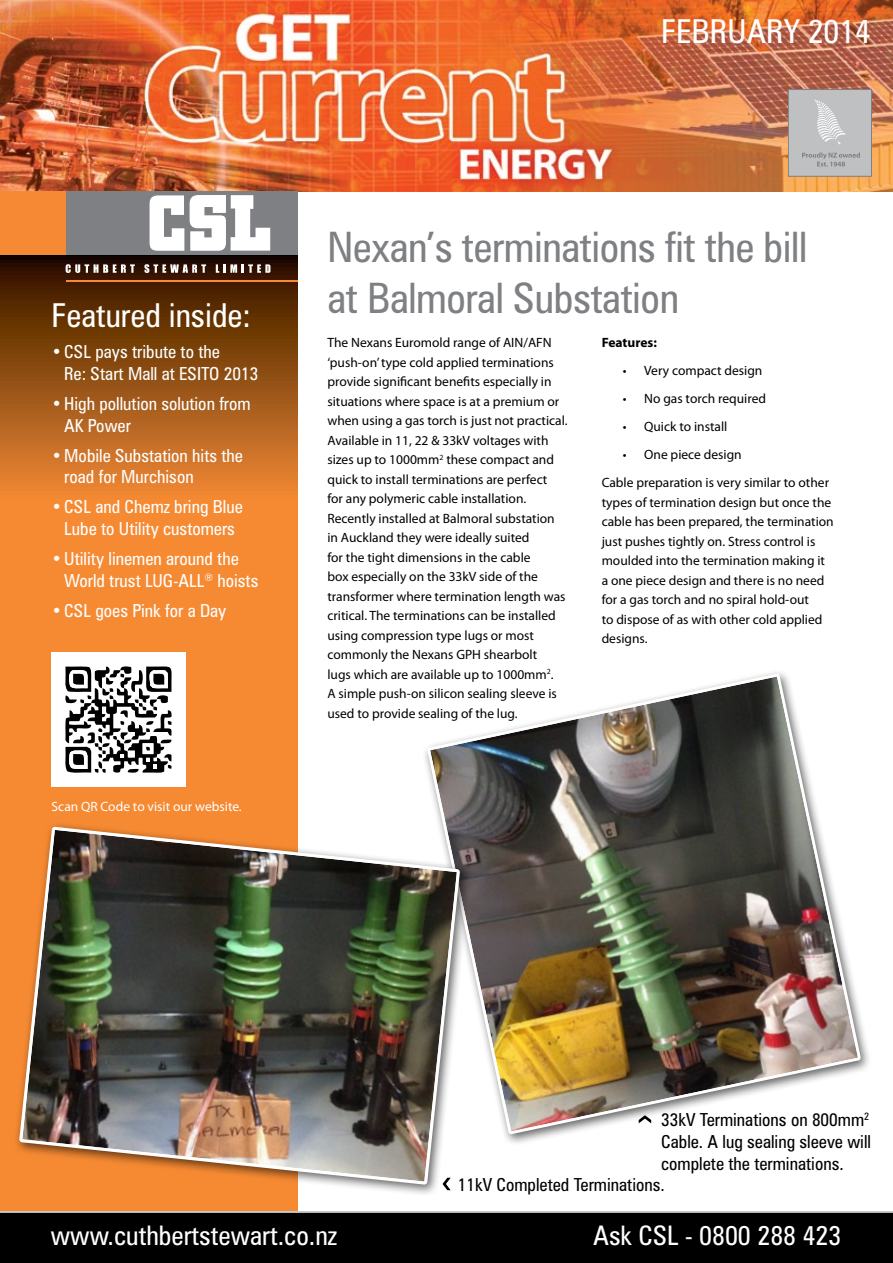
<style>
.page{position:relative;width:893px;height:1263px;background:#fff}
.page>*{position:absolute;margin:0;border:0;box-sizing:border-box;transform-origin:0 0}
.t1{font:condensed 42px/50.4px "Zurich BT";letter-spacing:-.01em;color:#7e8083}
.t2{font:condensed 33px "Zurich BT";color:#fff}
.t3{font:condensed 27px "Zurich BT";color:#fff}
.t4{font:condensed 18px/21.6px "Zurich BT";color:#fff}
.t5{font:condensed 18px/21.6px "Zurich BT";color:#000;text-align:justify}
.t6{font:13.5px/19.5px "Myriad Pro";color:#000}
.t7{font:13.5px "Myriad Pro";color:#fff}
.t8{font:700 13.5px "Myriad Pro";color:#000}
</style>
<div class="page">
<svg style="left:0;top:255px;width:297px;height:956px;background:#c96f25"></svg>
<img style="left:0;top:0;width:893px;height:191px">
<div style="left:65px;top:191px;width:232px;height:64px;background:#7e8083"></div>
<div style="left:0;top:191px;width:66px;height:64px;background:#f68933"></div>
<svg style="left:150px;top:195px;width:34px;height:56px"></svg>
<svg style="left:190px;top:195px;width:80px;height:56px"></svg>
<svg style="left:66px;top:264px;width:69px;height:9px"></svg>
<svg style="left:144px;top:264px;width:62px;height:9px"></svg>
<svg style="left:216px;top:264px;width:54px;height:9px"></svg>
<hr style="left:66px;top:280px;width:231px;height:2px;background:#f68933">
<div style="left:788px;top:90px;width:83px;height:86px;background:#bec0c2"></div>
<div style="left:788px;top:89px;width:84px;height:87px;border:1px solid #7e8083"></div>
<svg style="left:815px;top:100px;width:31px;height:44px"></svg>
<svg style="left:802px;top:152px;width:58px;height:15px"></svg>
<div style="left:52px;top:652px;width:134px;height:135px;background:#fff"></div>
<svg style="left:65px;top:666px;width:107px;height:107px"></svg>
<div style="left:0;top:1212px;width:893px;height:51px;background:#000"></div>
<hr style="left:0;top:1211px;width:893px;height:2px;background:#fff">
<img style="left:425px;top:672px;width:437px;height:464px">
<div style="left:14px;top:821px;width:458px;height:375px;background:#000;opacity:.6"></div>
<img style="left:17px;top:825px;width:445px;height:361px">
<svg style="left:639px;top:1115px;width:12px;height:8px"></svg>
<svg style="left:442px;top:1178px;width:9px;height:12px"></svg>
<p class="t2" style="left:661px;top:11px;width:211px">FEBRUARY 2014</p>
<p class="t2" style="left:52px;top:295px;width:201px">Featured inside:</p>
<p class="t4" style="left:64px;top:341px;width:196px;text-indent:-13px">• CSL pays tribute to the<br>Re: Start Mall at ESITO 2013</p>
<p class="t4" style="left:64px;top:393px;width:188px;text-indent:-13px">• High pollution solution from<br>AK Power</p>
<p class="t4" style="left:64px;top:444px;width:180px;text-indent:-13px">• Mobile Substation hits the road for Murchison</p>
<p class="t4" style="left:52px;top:496px;width:193px;text-align:center">• CSL and Chemz bring Blue<br>Lube to Utility customers</p>
<p class="t4" style="left:64px;top:548px;width:196px;text-indent:-13px">• Utility linemen around the<br>World trust LUG-ALL<sup>®</sup> hoists</p>
<p class="t4" style="left:52px;top:599px;width:176px">• CSL goes Pink for a Day</p>
<p class="t7" style="left:52px;top:799px;width:192px">Scan QR Code to visit our website.</p>
<p class="t1" style="left:327px;top:222px;width:481px">Nexan’s terminations fit the bill at Balmoral Substation</p>
<p class="t6" style="left:327px;top:333px;width:242px">The Nexans Euromold range of AIN/AFN ‘push-on’ type cold applied terminations provide significant benefits especially in situations where space is at a premium or when using a gas torch is just not practical.<br>Available in 11, 22 &amp; 33kV voltages with sizes up to 1000mm<sup>2</sup> these compact and quick to install terminations are perfect<br>for any polymeric cable installation.<br>Recently installed at Balmoral substation in Auckland they were ideally suited<br>for the tight dimensions in the cable<br>box especially on the 33kV side of the transformer where termination length was critical. The terminations can be installed using compression type lugs or most commonly the Nexans GPH shearbolt<br>lugs which are available up to 1000mm<sup>2</sup>.<br>A simple push-on silicon sealing sleeve is used to provide sealing of the lug.</p>
<p class="t8" style="left:602px;top:335px;width:57px">Features:</p>
<p class="t6" style="left:623px;top:361px;width:141px">• Very compact design</p>
<p class="t6" style="left:623px;top:389px;width:145px">• No gas torch required</p>
<p class="t6" style="left:623px;top:417px;width:106px">• Quick to install</p>
<p class="t6" style="left:623px;top:445px;width:120px">• One piece design</p>
<p class="t6" style="left:602px;top:473px;width:234px">Cable preparation is very similar to other types of termination design but once the cable has been prepared, the termination just pushes tightly on. Stress control is moulded into the termination making it a one piece design and there is no need for a gas torch and no spiral hold-out<br>to dispose of as with other cold applied designs.</p>
<p class="t5" style="left:661px;top:1109px;width:211px">33kV Terminations on 800mm<sup>2<br></sup>Cable. A lug sealing sleeve will complete the terminations.</p>
<p class="t5" style="left:458px;top:1174px;width:209px">11kV Completed Terminations.</p>
<p class="t3" style="left:51px;top:1219px;width:288px">www.cuthbertstewart.co.nz</p>
<p class="t3" style="left:593px;top:1219px;width:250px">Ask CSL - 0800 288 423</p>
</div>
